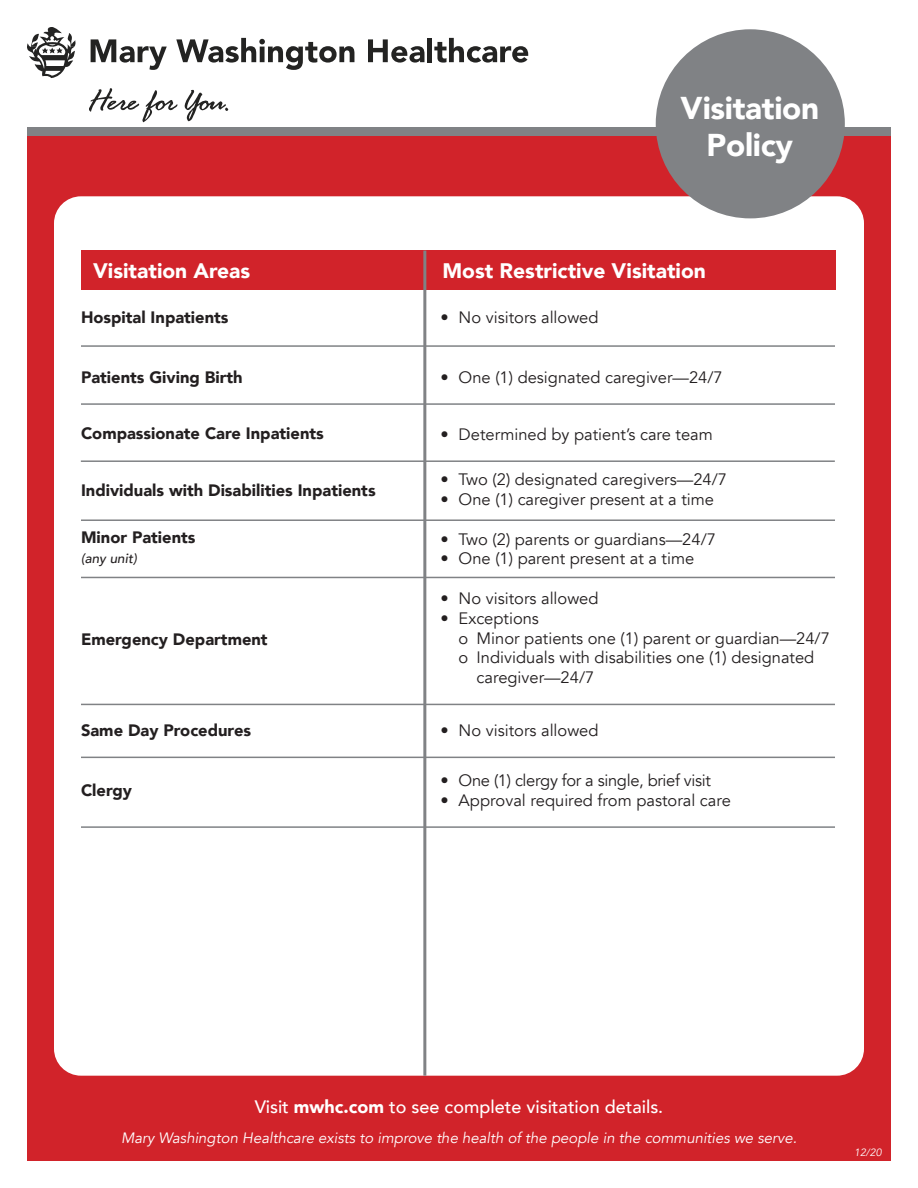
<style>
.page{position:relative;width:918px;height:1188px;background:#fff}
.page>*{position:absolute;margin:0;border:0;box-sizing:border-box;transform-origin:0 0}
.t1{font:900 31.5px/37.8px "Avenir";letter-spacing:-.01em;color:#fff;text-align:center}
.t2{font:900 21px "Avenir";color:#fff}
.t3{font:500 18px "Avenir";color:#fff}
.t4{font:16.5px "Avenir";color:#231f20}
.t5{font:900 16.5px "Avenir";color:#231f20}
.t6{font:16.5px "Avenir";letter-spacing:-.02em;color:#231f20}
.t7{font:italic 15px "Avenir";color:#fff}
.t8{font:italic 500 13.5px "Avenir";color:#231f20}
.t9{font:italic 10.5px "Avenir";color:#fff}
.s1{font-weight:900}
</style>
<div class="page">
<div style="left:27px;top:134px;width:864px;height:1027px;background:#d1232a"></div>
<div style="left:27px;top:127px;width:864px;height:9px;background:#808285"></div>
<div style="left:54px;top:196px;width:810px;height:880px;background:#fff;border-radius:27px"></div>
<div style="left:81px;top:251px;width:755px;height:39px;background:#d1232a"></div>
<div style="left:656px;top:29px;width:189px;height:189px;background:#808285;border-radius:50%"></div>
<svg style="left:27px;top:27px;width:49px;height:51px"></svg>
<svg style="left:91px;top:39px;width:76px;height:31px"></svg>
<svg style="left:176px;top:38px;width:178px;height:32px"></svg>
<svg style="left:368px;top:39px;width:57px;height:24px"></svg>
<hr style="left:428px;top:38px;width:4px;height:24px;background:#232322">
<svg style="left:434px;top:38px;width:94px;height:25px"></svg>
<svg style="left:184px;top:90px;width:44px;height:31px"></svg>
<svg style="left:89px;top:88px;width:88px;height:34px"></svg>
<hr style="left:423px;top:251px;width:3px;height:825px;background:#808285">
<hr style="left:81px;top:345px;width:754px;height:2px;background:#808285">
<hr style="left:81px;top:403px;width:754px;height:2px;background:#808285">
<hr style="left:81px;top:460px;width:754px;height:2px;background:#808285">
<hr style="left:81px;top:519px;width:754px;height:2px;background:#808285">
<hr style="left:81px;top:704px;width:754px;height:1px;background:#808285">
<hr style="left:81px;top:577px;width:754px;height:1px;background:#808285">
<hr style="left:81px;top:757px;width:754px;height:1px;background:#808285">
<hr style="left:81px;top:826px;width:754px;height:2px;background:#808285">
<h1 class="t1" style="left:681px;top:88px;width:140px">Visitation<br>Policy</h1>
<p class="t2" style="left:93px;top:252px;width:159px">Visitation Areas</p>
<p class="t2" style="left:443px;top:252px;width:265px">Most Restrictive Visitation</p>
<p class="t5" style="left:81px;top:303px;width:149px">Hospital Inpatients</p>
<p class="t5" style="left:81px;top:363px;width:163px">Patients Giving Birth</p>
<p class="t5" style="left:81px;top:419px;width:244px">Compassionate Care Inpatients</p>
<p class="t5" style="left:81px;top:476px;width:296px">Individuals with Disabilities Inpatients</p>
<p class="t5" style="left:81px;top:523px;width:116px">Minor Patients</p>
<p class="t8" style="left:81px;top:550px;width:57px">(any unit)</p>
<p class="t5" style="left:81px;top:626px;width:188px">Emergency Department</p>
<p class="t5" style="left:81px;top:716px;width:172px">Same Day Procedures</p>
<p class="t5" style="left:81px;top:776px;width:53px">Clergy</p>
<p class="t4" style="left:441px;top:308px;width:159px">• No visitors allowed</p>
<p class="t4" style="left:441px;top:367px;width:284px">• One (1) designated caregiver—24/7</p>
<p class="t4" style="left:441px;top:424px;width:274px">• Determined by patient’s care team</p>
<p class="t4" style="left:441px;top:470px;width:288px">• Two (2) designated caregivers—24/7</p>
<p class="t4" style="left:441px;top:490px;width:275px">• One (1) caregiver present at a time</p>
<p class="t4" style="left:441px;top:529px;width:277px">• Two (2) parents or guardians—24/7</p>
<p class="t4" style="left:441px;top:549px;width:255px">• One (1) parent present at a time</p>
<p class="t4" style="left:441px;top:589px;width:159px">• No visitors allowed</p>
<p class="t4" style="left:441px;top:608px;width:100px">• Exceptions</p>
<p class="t4" style="left:459px;top:628px;width:373px">o Minor patients one (1) parent or guardian—24/7</p>
<p class="t4" style="left:459px;top:648px;width:357px">o Individuals with disabilities one (1) designated</p>
<p class="t4" style="left:477px;top:668px;width:119px">caregiver—24/7</p>
<p class="t4" style="left:441px;top:721px;width:159px">• No visitors allowed</p>
<p class="t6" style="left:441px;top:770px;width:272px">• One (1) clergy for a single, brief visit</p>
<p class="t4" style="left:441px;top:790px;width:292px">• Approval required from pastoral care</p>
<p class="t3" style="left:255px;top:1091px;width:410px">Visit <span class="s1">mwhc.com</span> to see complete visitation details.</p>
<p class="t7" style="left:121px;top:1129px;width:677px">Mary Washington Healthcare exists to improve the health of the people in the communities we serve.</p>
<p class="t9" style="left:854px;top:1147px;width:29px">12/20</p>
</div>
